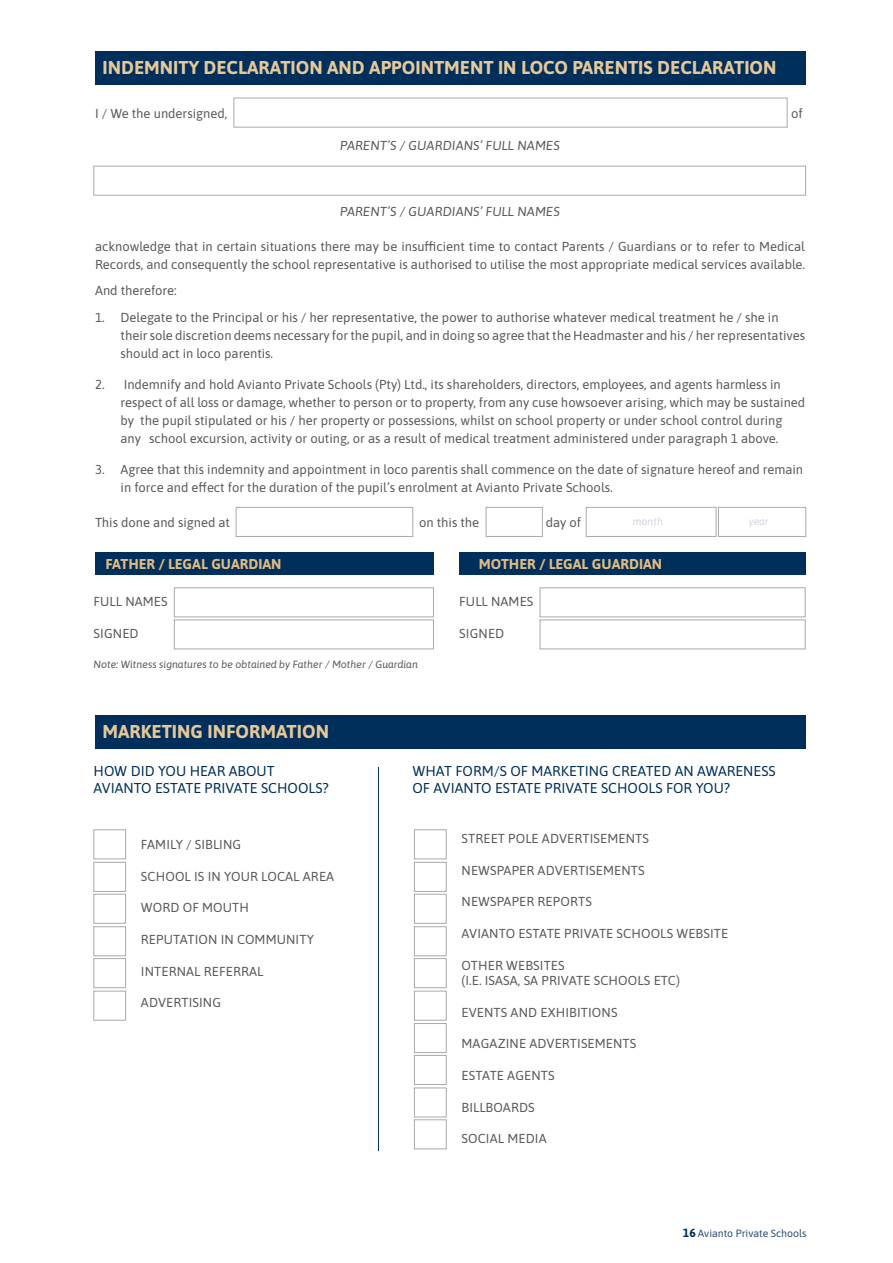
<style>
.page{position:relative;width:893px;height:1263px;background:#fff}
.page>*{position:absolute;margin:0;border:0;box-sizing:border-box;transform-origin:0 0}
.t1{font:700 18.6px "Asap";color:#e6c899}
.t2{font:14.25px/17.1px "Asap";color:#002f5b}
.t3{font:700 14.25px "Asap";color:#e0bc84}
.t4{font:13.05px/18px "Asap";color:#58595b}
.t5{font:italic 13.05px "Asap";letter-spacing:.01em;color:#58595b}
.t6{font:italic 10.5px "Asap";color:#58595b}
.t7{font:10.5px "Asap";color:#2b4971}
.t8{font:italic 10.5px "Asap";color:#d4d3e6}
.s1{font-weight:700;font-size:12px;color:#002f5b}
</style>
<div class="page">
<div style="left:95px;top:51px;width:710px;height:33px;background:#002f5b"></div>
<div style="left:95px;top:715px;width:710px;height:33px;background:#002f5b"></div>
<div style="left:94px;top:166px;width:712px;height:29px;border:1px solid #a7a9ac"></div>
<div style="left:234px;top:98px;width:553px;height:29px;border:1px solid #a7a9ac"></div>
<div style="left:486px;top:507px;width:57px;height:30px;border:1px solid #a7a9ac"></div>
<div style="left:586px;top:507px;width:130px;height:30px;border:1px solid #a7a9ac"></div>
<div style="left:718px;top:507px;width:88px;height:30px;border:1px solid #a7a9ac"></div>
<div style="left:236px;top:507px;width:177px;height:30px;border:1px solid #a7a9ac"></div>
<div style="left:174px;top:587px;width:260px;height:30px;border:1px solid #a7a9ac"></div>
<div style="left:540px;top:587px;width:265px;height:30px;border:1px solid #a7a9ac"></div>
<div style="left:174px;top:620px;width:260px;height:29px;border:1px solid #a7a9ac"></div>
<div style="left:540px;top:620px;width:265px;height:29px;border:1px solid #a7a9ac"></div>
<div style="left:95px;top:553px;width:339px;height:22px;background:#002f5b"></div>
<div style="left:459px;top:553px;width:347px;height:22px;background:#002f5b"></div>
<div style="left:94px;top:829px;width:32px;height:30px;border:1px solid #a7a9ac"></div>
<div style="left:414px;top:829px;width:32px;height:30px;border:1px solid #a7a9ac"></div>
<div style="left:94px;top:894px;width:32px;height:29px;border:1px solid #a7a9ac"></div>
<div style="left:414px;top:894px;width:32px;height:29px;border:1px solid #a7a9ac"></div>
<div style="left:414px;top:1055px;width:32px;height:30px;border:1px solid #a7a9ac"></div>
<div style="left:94px;top:958px;width:32px;height:30px;border:1px solid #a7a9ac"></div>
<div style="left:414px;top:958px;width:32px;height:30px;border:1px solid #a7a9ac"></div>
<div style="left:414px;top:1119px;width:32px;height:30px;border:1px solid #a7a9ac"></div>
<div style="left:94px;top:862px;width:32px;height:30px;border:1px solid #a7a9ac"></div>
<div style="left:414px;top:862px;width:32px;height:30px;border:1px solid #a7a9ac"></div>
<div style="left:414px;top:1023px;width:32px;height:30px;border:1px solid #a7a9ac"></div>
<div style="left:94px;top:926px;width:32px;height:30px;border:1px solid #a7a9ac"></div>
<div style="left:414px;top:926px;width:32px;height:30px;border:1px solid #a7a9ac"></div>
<div style="left:414px;top:1088px;width:32px;height:29px;border:1px solid #a7a9ac"></div>
<div style="left:94px;top:991px;width:32px;height:29px;border:1px solid #a7a9ac"></div>
<div style="left:414px;top:991px;width:32px;height:29px;border:1px solid #a7a9ac"></div>
<hr style="left:378px;top:767px;width:1px;height:384px;background:#002f5b">
<h1 class="t1" style="left:103px;top:55px;width:675px">INDEMNITY DECLARATION AND APPOINTMENT IN LOCO PARENTIS DECLARATION</h1>
<p class="t4" style="left:95px;top:104px;width:134px">I / We the undersigned,</p>
<p class="t4" style="left:791px;top:104px;width:13px">of</p>
<p class="t5" style="left:340px;top:136px;width:221px">PARENT’S / GUARDIANS’ FULL NAMES</p>
<p class="t5" style="left:340px;top:202px;width:221px">PARENT’S / GUARDIANS’ FULL NAMES</p>
<p class="t4" style="left:95px;top:237px;width:711px">acknowledge that in certain situations there may be insufficient time to contact Parents / Guardians or to refer to Medical<br>Records, and consequently the school representative is authorised to utilise the most appropriate medical services available.</p>
<p class="t4" style="left:95px;top:281px;width:83px">And therefore:</p>
<p class="t4" style="left:121px;top:308px;width:686px;text-indent:-26px">1. Delegate to the Principal or his / her representative, the power to authorise whatever medical treatment he / she in their sole discretion deems necessary for the pupil, and in doing so agree that the Headmaster and his / her representatives should act in loco parentis.</p>
<p class="t4" style="left:121px;top:374px;width:686px;text-indent:-26px">2. Indemnify and hold Avianto Private Schools (Pty) Ltd., its shareholders, directors, employees, and agents harmless in respect of all loss or damage, whether to person or to property, from any cuse howsoever arising, which may be sustained by the pupil stipulated or his / her property or possessions, whilst on school property or under school control during any school excursion, activity or outing, or as a result of medical treatment administered under paragraph 1 above.</p>
<p class="t4" style="left:121px;top:459px;width:684px;text-indent:-26px">3. Agree that this indemnity and appointment in loco parentis shall commence on the date of signature hereof and remain in force and effect for the duration of the pupil’s enrolment at Avianto Private Schools.</p>
<p class="t4" style="left:95px;top:512px;width:136px">This done and signed at</p>
<p class="t4" style="left:419px;top:512px;width:62px">on this the</p>
<p class="t4" style="left:546px;top:512px;width:37px">day of</p>
<p class="t8" style="left:633px;top:514px;width:32px">month</p>
<p class="t8" style="left:749px;top:514px;width:21px">year</p>
<p class="t3" style="left:106px;top:554px;width:177px">FATHER / LEGAL GUARDIAN</p>
<p class="t3" style="left:479px;top:554px;width:185px">MOTHER / LEGAL GUARDIAN</p>
<p class="t4" style="left:94px;top:592px;width:76px">FULL NAMES</p>
<p class="t4" style="left:94px;top:624px;width:47px">SIGNED</p>
<p class="t4" style="left:459px;top:592px;width:76px">FULL NAMES</p>
<p class="t4" style="left:459px;top:624px;width:47px">SIGNED</p>
<p class="t6" style="left:94px;top:657px;width:326px">Note: Witness signatures to be obtained by Father / Mother / Guardian</p>
<h1 class="t1" style="left:103px;top:718px;width:228px">MARKETING INFORMATION</h1>
<p class="t2" style="left:94px;top:762px;width:237px">HOW DID YOU HEAR ABOUT<br>AVIANTO ESTATE PRIVATE SCHOOLS?</p>
<p class="t2" style="left:412px;top:762px;width:365px">WHAT FORM/S OF MARKETING CREATED AN AWARENESS<br>OF AVIANTO ESTATE PRIVATE SCHOOLS FOR YOU?</p>
<p class="t4" style="left:141px;top:835px;width:102px">FAMILY / SIBLING</p>
<p class="t4" style="left:141px;top:866px;width:195px">SCHOOL IS IN YOUR LOCAL AREA</p>
<p class="t4" style="left:141px;top:898px;width:110px">WORD OF MOUTH</p>
<p class="t4" style="left:141px;top:930px;width:175px">REPUTATION IN COMMUNITY</p>
<p class="t4" style="left:141px;top:961px;width:124px">INTERNAL REFERRAL</p>
<p class="t4" style="left:141px;top:993px;width:82px">ADVERTISING</p>
<p class="t4" style="left:462px;top:829px;width:189px">STREET POLE ADVERTISEMENTS</p>
<p class="t4" style="left:462px;top:860px;width:185px">NEWSPAPER ADVERTISEMENTS</p>
<p class="t4" style="left:462px;top:892px;width:132px">NEWSPAPER REPORTS</p>
<p class="t4" style="left:462px;top:924px;width:268px">AVIANTO ESTATE PRIVATE SCHOOLS WEBSITE</p>
<p class="t4" style="left:461px;top:957px;width:220px;line-height:15px">OTHER WEBSITES<br>(I.E. ISASA, SA PRIVATE SCHOOLS ETC)</p>
<p class="t4" style="left:462px;top:1002px;width:157px">EVENTS AND EXHIBITIONS</p>
<p class="t4" style="left:462px;top:1034px;width:176px">MAGAZINE ADVERTISEMENTS</p>
<p class="t4" style="left:462px;top:1065px;width:95px">ESTATE AGENTS</p>
<p class="t4" style="left:462px;top:1097px;width:75px">BILLBOARDS</p>
<p class="t4" style="left:462px;top:1129px;width:87px">SOCIAL MEDIA</p>
<p class="t7" style="left:683px;top:1226px;width:125px"><span class="s1">16</span> Avianto Private Schools</p>
</div>
